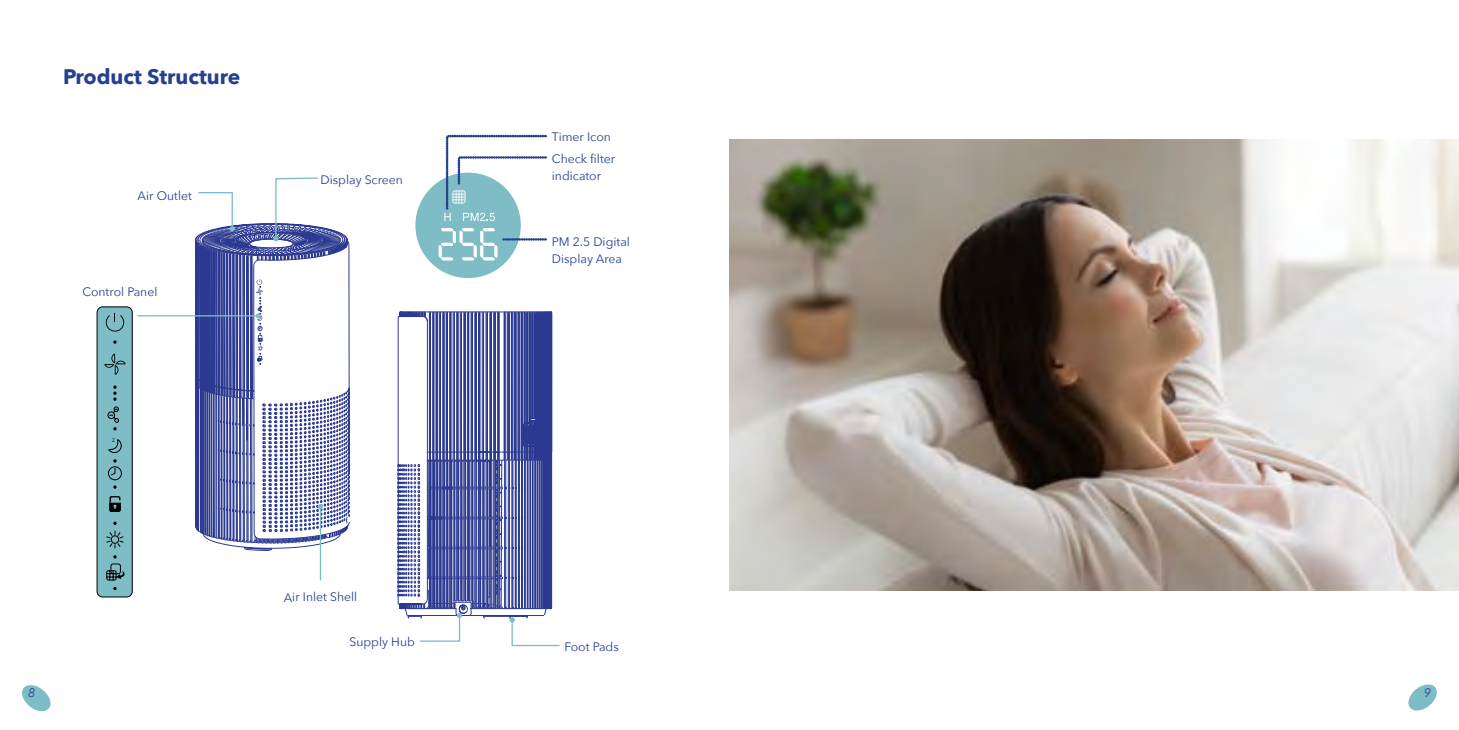
<style>
.page{position:relative;width:1459px;height:730px;background:#fff}
.page>*{position:absolute;margin:0;border:0;box-sizing:border-box;transform-origin:0 0}
.t1{font:700 21px "Avenir Next";color:#25408f}
.t2{font:12.25px/17.5px "Avenir Next";color:#25408f}
.t3{font:italic 12.25px "Avenir Next";color:#25408f}
</style>
<div class="page">
<div style="left:415px;top:172px;width:106px;height:106px;background:#7ebcc6;border-radius:50%"></div>
<hr style="left:137px;top:315px;width:121px;height:1px;background:#7ebcc6">
<hr style="left:320px;top:506px;width:1px;height:74px;background:#7ebcc6">
<svg style="left:398px;top:311px;width:162px;height:335px"></svg>
<svg style="left:195px;top:177px;width:155px;height:372px"></svg>
<svg style="left:444px;top:135px;width:103px;height:86px"></svg>
<svg style="left:438px;top:228px;width:109px;height:32px"></svg>
<img style="left:729px;top:140px;width:729px;height:450px">
<svg style="left:1408px;top:684px;width:29px;height:26px"></svg>
<svg style="left:22px;top:685px;width:29px;height:25px"></svg>
<div style="left:97px;top:307px;width:35px;height:289px;background:#7ebcc6;border-radius:6px"></div>
<div style="left:97px;top:306px;width:35px;height:291px;border:1px solid #000;border-radius:6px"></div>
<svg style="left:109px;top:496px;width:12px;height:15px"></svg>
<svg style="left:106px;top:530px;width:17px;height:18px"></svg>
<svg style="left:104px;top:353px;width:21px;height:21px"></svg>
<svg style="left:105px;top:313px;width:20px;height:19px"></svg>
<svg style="left:113px;top:385px;width:4px;height:15px"></svg>
<svg style="left:113px;top:586px;width:4px;height:4px"></svg>
<svg style="left:108px;top:406px;width:14px;height:82px"></svg>
<svg style="left:106px;top:555px;width:19px;height:25px"></svg>
<h1 class="t1" style="left:63px;top:58px;width:179px">Product Structure</h1>
<p class="t2" style="left:137px;top:187px;width:56px;rotate:-1deg">Air Outlet</p>
<p class="t2" style="left:82px;top:282px;width:77px">Control Panel</p>
<p class="t2" style="left:320px;top:171px;width:84px">Display Screen</p>
<p class="t2" style="left:552px;top:126px;width:65px;line-height:21.3px">Timer Icon<br>Check filter</p>
<p class="t2" style="left:552px;top:167px;width:51px">indicator</p>
<p class="t2" style="left:552px;top:232px;width:80px">PM 2.5 Digital<br>Display Area</p>
<p class="t2" style="left:283px;top:588px;width:75px;rotate:-1deg">Air Inlet Shell</p>
<p class="t2" style="left:349px;top:632px;width:67px">Supply Hub</p>
<p class="t2" style="left:564px;top:637px;width:56px">Foot Pads</p>
<p class="t3" style="left:28px;top:682px;width:9px">8</p>
<p class="t3" style="left:1423px;top:681px;width:9px">9</p>
</div>
